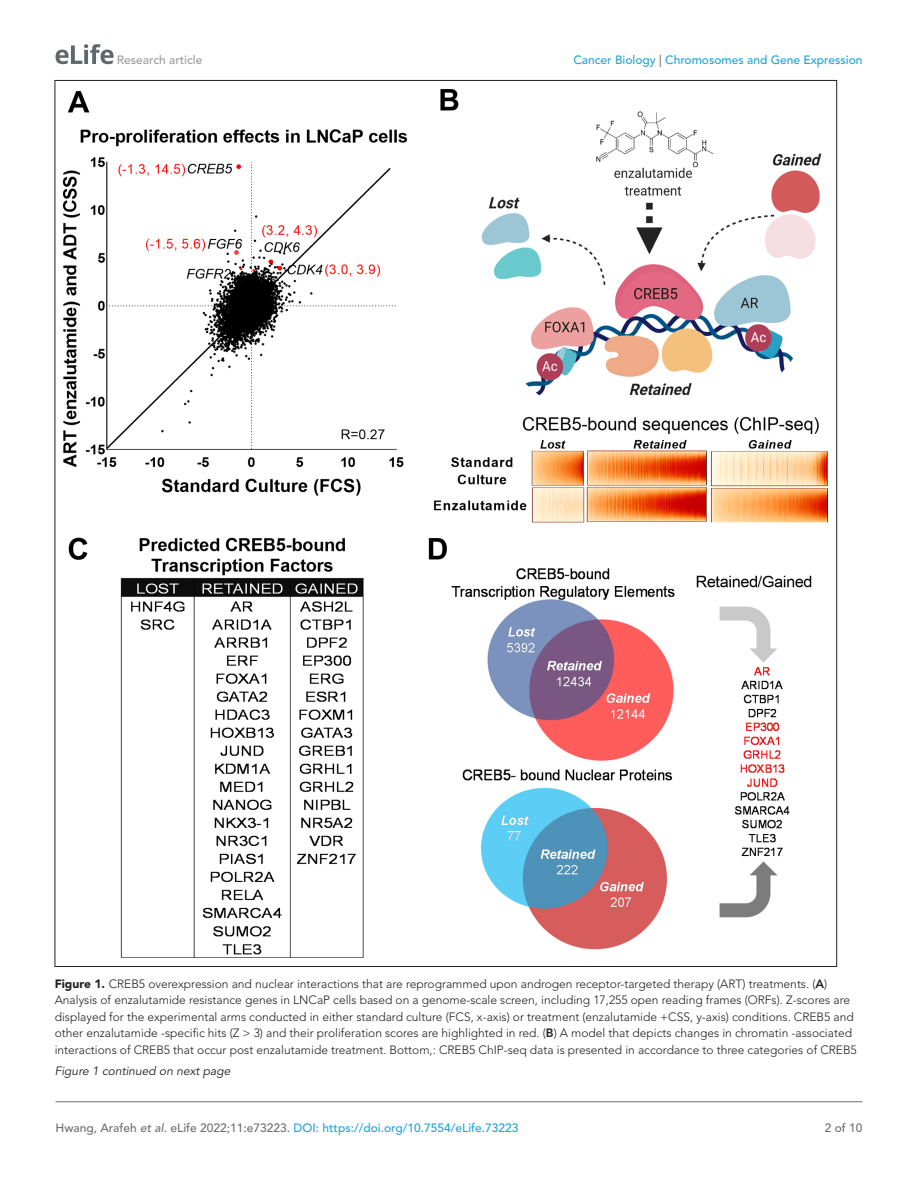
<style>
.page{position:relative;width:918px;height:1188px;background:#fff}
.page>*{position:absolute;margin:0;border:0;box-sizing:border-box;transform-origin:0 0}
.t1{font:300 12px/16.5px "Avenir LT Std";color:#231f20}
.t2{font:500 12px "Avenir LT Std";color:#1ea4d7}
.t3{font:italic 12px "Avenir LT Std";color:#231f20}
.t4{font:500 12px "Avenir LT Std";color:#9a9a9a}
.t5{font:500 12px "Avenir LT Std";color:#6e6e70}
.s1{color:#6e6e70}
.s2{font-weight:900}
.s3{font-weight:800}
.s4{font-style:italic;color:#6e6e70}
</style>
<div class="page">
<svg style="left:56px;top:44px;width:58px;height:20px"></svg>
<hr style="left:56px;top:1101px;width:806px;height:1px;background:#6e6e70">
<img style="left:64px;top:89px;width:764px;height:868px">
<p class="t4" style="left:117px;top:53px;width:87px">Research article</p>
<p class="t2" style="left:573px;top:53px;width:291px">Cancer Biology <span class="s1">|</span> Chromosomes and Gene Expression</p>
<p class="t1" style="left:55px;top:975px;width:804px"><span class="s2">Figure 1.</span> CREB5 overexpression and nuclear interactions that are reprogrammed upon androgen receptor-targeted therapy (ART) treatments. (<span class="s3">A</span>)<br>Analysis of enzalutamide resistance genes in LNCaP cells based on a genome-scale screen, including 17,255 open reading frames (ORFs). Z-scores are displayed for the experimental arms conducted in either standard culture (FCS, x-axis) or treatment (enzalutamide +CSS, y-axis) conditions. CREB5 and other enzalutamide -specific hits (Z &gt; 3) and their proliferation scores are highlighted in red. (<span class="s3">B</span>) A model that depicts changes in chromatin -associated interactions of CREB5 that occur post enzalutamide treatment. Bottom,: CREB5 ChIP-seq data is presented in accordance to three categories of CREB5</p>
<p class="t3" style="left:55px;top:1064px;width:177px">Figure 1 continued on next page</p>
<p class="t2" style="left:56px;top:1121px;width:465px"><span class="s1">Hwang, Arafeh</span> <span class="s4">et al</span><span class="s1">. eLife 2022;11:e73223.</span> DOI: https://doi.org/10.7554/eLife.73223</p>
<p class="t5" style="left:825px;top:1121px;width:39px">2 of 10</p>
</div>
